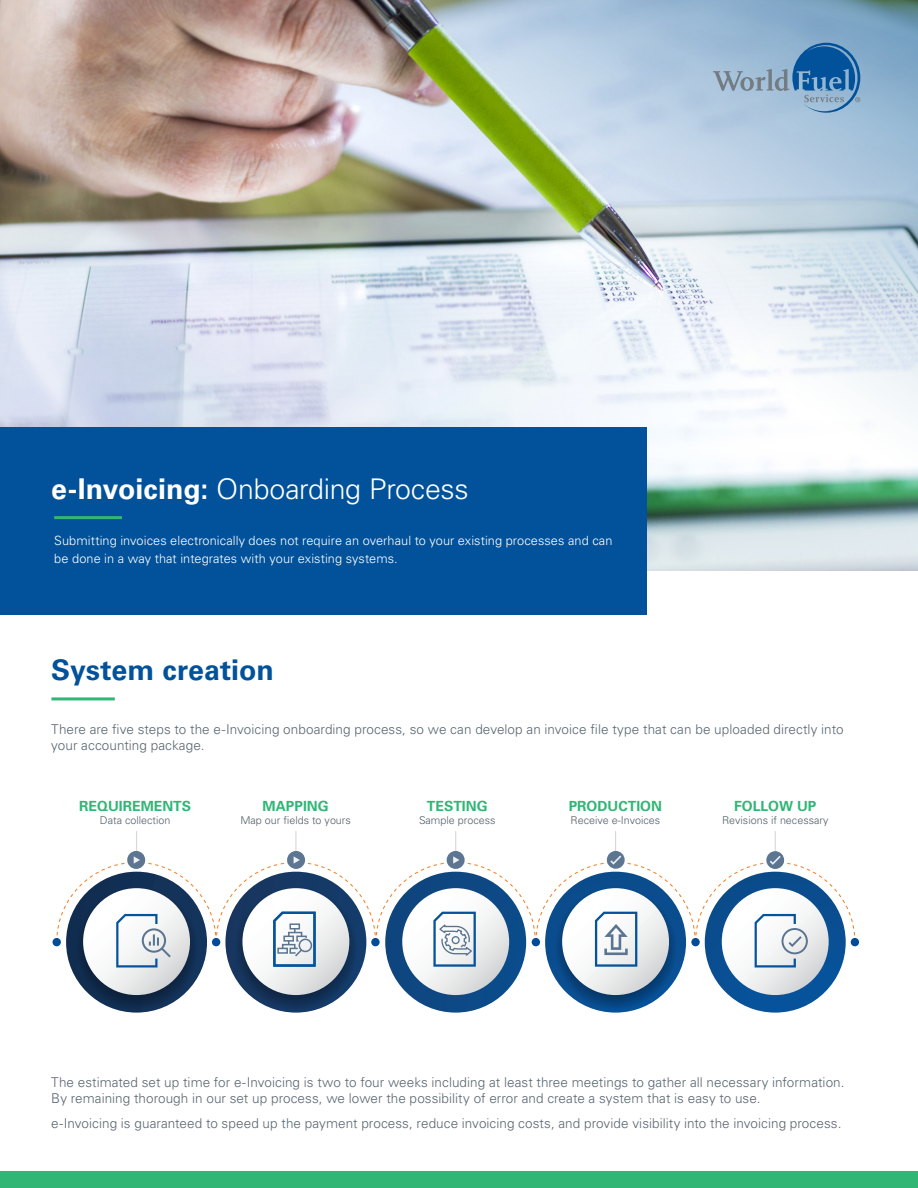
<style>
.page{position:relative;width:918px;height:1188px;background:#fff}
.page>*{position:absolute;margin:0;border:0;box-sizing:border-box;transform-origin:0 0}
.t1{font:300 28.5px "Univers LT Std";letter-spacing:-.01em;color:#fff}
.t2{font:700 28.5px "Univers LT Std";color:#01529a}
.t3{font:700 13.95px "Univers LT Std";color:#31b676}
.t4{font:300 13.5px/16.2px "Univers LT Std";letter-spacing:.005em;color:#5a6671}
.t5{font:300 12.75px/18px "Univers LT Std";letter-spacing:.005em;color:#fff}
.t6{font:300 10.8px "Univers LT Std";color:#515f69}
.s1{font-weight:700}
</style>
<div class="page">
<img style="left:0;top:0;width:295px;height:427px">
<div style="left:0;top:1172px;width:918px;height:16px;background:#31b676"></div>
<img style="left:295px;top:0;width:623px;height:571px">
<div style="left:0;top:427px;width:647px;height:188px;background:#01529a"></div>
<hr style="left:51px;top:697px;width:64px;height:3px;background:#31b676">
<hr style="left:54px;top:516px;width:68px;height:3px;background:#31b676">
<svg style="left:713px;top:43px;width:147px;height:70px;background:#78a0c3"></svg>
<svg style="left:66px;top:872px;width:141px;height:141px"></svg>
<svg style="left:76px;top:887px;width:121px;height:122px;background:#102948"></svg>
<svg style="left:83px;top:888px;width:107px;height:107px"></svg>
<hr style="left:136px;top:831px;width:1px;height:31px;background:#d8d8d8">
<svg style="left:225px;top:872px;width:141px;height:141px"></svg>
<svg style="left:235px;top:887px;width:122px;height:122px;background:#133055"></svg>
<svg style="left:242px;top:888px;width:107px;height:107px"></svg>
<hr style="left:295px;top:831px;width:1px;height:31px;background:#d8d8d8">
<svg style="left:385px;top:872px;width:141px;height:141px;background:#134e88"></svg>
<svg style="left:402px;top:888px;width:107px;height:107px"></svg>
<hr style="left:455px;top:831px;width:1px;height:31px;background:#d8d8d8">
<svg style="left:545px;top:872px;width:141px;height:141px"></svg>
<svg style="left:555px;top:887px;width:121px;height:122px;background:#07437d"></svg>
<svg style="left:705px;top:872px;width:141px;height:141px;background:#0e579c"></svg>
<svg style="left:562px;top:888px;width:107px;height:107px"></svg>
<svg style="left:722px;top:888px;width:107px;height:107px"></svg>
<hr style="left:615px;top:831px;width:1px;height:31px;background:#d8d8d8">
<hr style="left:775px;top:831px;width:1px;height:31px;background:#d8d8d8">
<div style="left:127px;top:851px;width:18px;height:18px;background:#5c7692;border-radius:50%"></div>
<div style="left:287px;top:851px;width:18px;height:18px;background:#5c7692;border-radius:50%"></div>
<div style="left:447px;top:851px;width:18px;height:18px;background:#5c7692;border-radius:50%"></div>
<div style="left:607px;top:851px;width:18px;height:18px;background:#5c7692;border-radius:50%"></div>
<div style="left:53px;top:938px;width:8px;height:8px;background:#004c97;border-radius:50%"></div>
<div style="left:851px;top:938px;width:8px;height:8px;background:#004c97;border-radius:50%"></div>
<svg style="left:766px;top:851px;width:18px;height:18px"></svg>
<svg style="left:56px;top:856px;width:800px;height:112px"></svg>
<p class="t1" style="left:51px;top:472px;width:419px"><span class="s1">e-Invoicing:</span> Onboarding Process</p>
<p class="t5" style="left:54px;top:531px;width:560px">Submitting invoices electronically does not require an overhaul to your existing processes and can be done in a way that integrates with your existing systems.</p>
<p class="t2" style="left:51px;top:653px;width:224px">System creation</p>
<p class="t4" style="left:51px;top:721px;width:794px">There are five steps to the e-Invoicing onboarding process, so we can develop an invoice file type that can be uploaded directly into your accounting package.</p>
<p class="t3" style="left:79px;top:798px;width:113px">REQUIREMENTS</p>
<p class="t6" style="left:100px;top:814px;width:72px">Data collection</p>
<p class="t3" style="left:263px;top:798px;width:68px">MAPPING</p>
<p class="t6" style="left:240px;top:814px;width:112px">Map our fields to yours</p>
<p class="t3" style="left:427px;top:798px;width:62px">TESTING</p>
<p class="t6" style="left:419px;top:814px;width:78px">Sample process</p>
<p class="t3" style="left:569px;top:798px;width:95px">PRODUCTION</p>
<p class="t6" style="left:571px;top:814px;width:91px">Receive e-Invoices</p>
<p class="t3" style="left:734px;top:798px;width:84px">FOLLOW UP</p>
<p class="t6" style="left:722px;top:814px;width:108px">Revisions if necessary</p>
<p class="t4" style="left:51px;top:1074px;width:795px">The estimated set up time for e-Invoicing is two to four weeks including at least three meetings to gather all necessary information.<br>By remaining thorough in our set up process, we lower the possibility of error and create a system that is easy to use.</p>
<p class="t4" style="left:51px;top:1115px;width:792px">e-Invoicing is guaranteed to speed up the payment process, reduce invoicing costs, and provide visibility into the invoicing process.</p>
</div>
